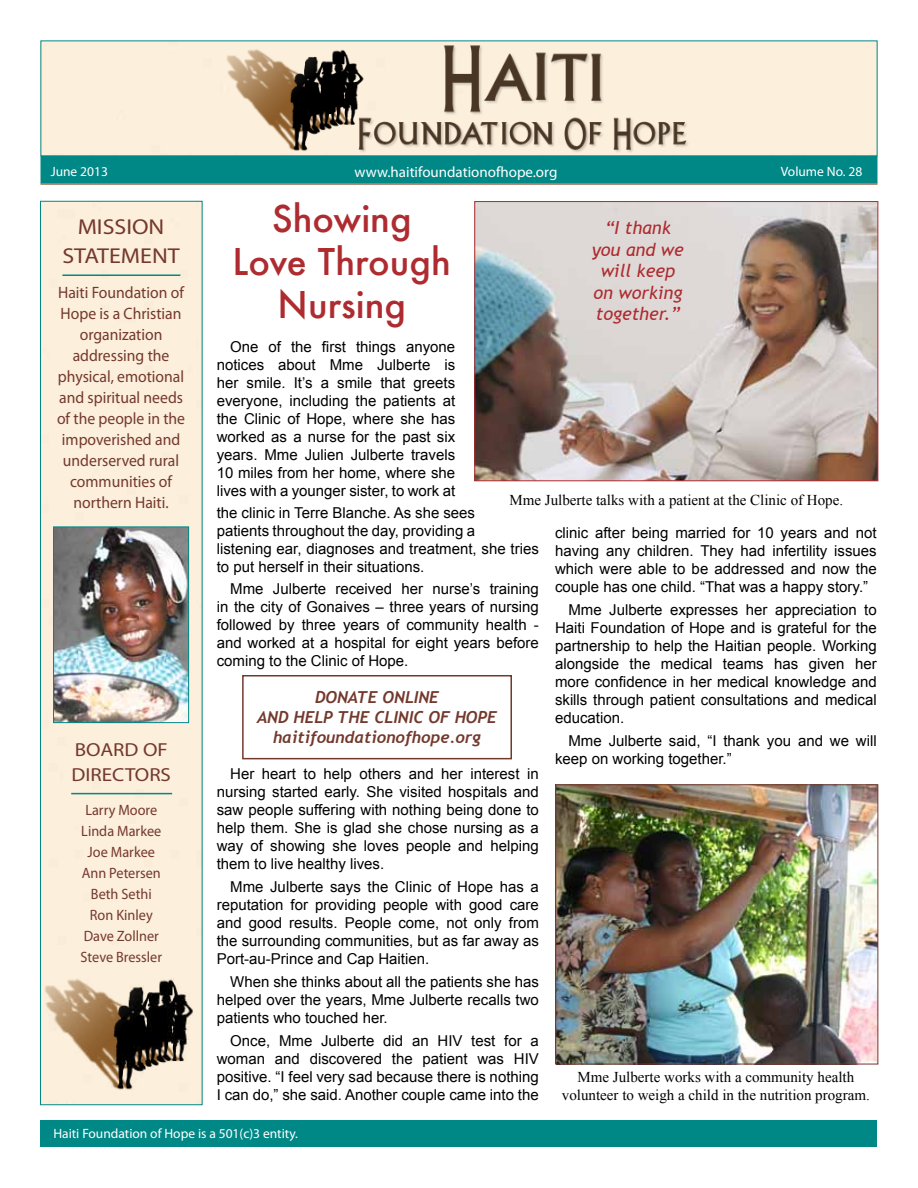
<style>
.page{position:relative;width:918px;height:1188px;background:#fff}
.page>*{position:absolute;margin:0;border:0;box-sizing:border-box;transform-origin:0 0}
.t1{font:500 36px/43.2px "Futura";color:#ae2b30;text-align:center}
.t2{font:21.6px/28.8px "Myriad Pro";color:#74392d;text-align:center;scale:1.11 1}
.t3{font:18.9px/25.2px "Myriad Pro";color:#74392d;scale:1.11 1}
.t4{font:italic 18px/21.6px "Trebuchet MS";color:#ae2b30;text-align:center}
.t5{font:16.5px/21px "Myriad Pro";color:#74392d;text-align:center;scale:.95 1}
.t6{font:italic 700 16.5px/19.8px "Trebuchet";color:#74392d;text-align:center}
.t7{font:15px/18px "Arial";color:#000;text-align:justify}
.t8{font:15px/18px "Times New Roman";color:#000;text-align:center}
.t9{font:15px/21px "Myriad Pro";color:#74392d;text-align:center;scale:.95 1}
.t10{font:15px "Myriad Pro";color:#fff}
.t11{font:13.5px "Myriad Pro";color:#fff}
</style>
<div class="page">
<div style="left:40px;top:1120px;width:838px;height:28px;background:#008887"></div>
<div style="left:40px;top:156px;width:838px;height:28px;background:#008887"></div>
<div style="left:40px;top:201px;width:162px;height:904px;border:1px solid #008887"></div>
<hr style="left:40px;top:183px;width:838px;height:2px;background:#ab8776">
<img style="left:44px;top:970px;width:155px;height:124px">
<img style="left:55px;top:528px;width:132px;height:193px">
<div style="left:53px;top:526px;width:136px;height:197px;border:1px solid #008887"></div>
<hr style="left:62px;top:274px;width:118px;height:2px;background:#008887">
<hr style="left:71px;top:793px;width:101px;height:1px;background:#008887">
<img style="left:226px;top:40px;width:466px;height:116px">
<img style="left:476px;top:203px;width:400px;height:276px">
<div style="left:474px;top:201px;width:404px;height:280px;border:1px solid #ae2b30"></div>
<img style="left:557px;top:786px;width:319px;height:276px">
<div style="left:555px;top:784px;width:323px;height:280px;border:1px solid #74392d"></div>
<div style="left:242px;top:675px;width:270px;height:84px;border:2px solid #74392d"></div>
<p class="t10" style="left:355px;top:162px;width:204px">www.haitifoundationofhope.org</p>
<p class="t11" style="left:51px;top:163px;width:59px">June 2013</p>
<p class="t11" style="left:781px;top:163px;width:83px">Volume No. 28</p>
<h2 class="t2" style="left:62px;top:212px;width:107px">MISSION<br>STATEMENT</h2>
<p class="t5" style="left:57px;top:282px;width:136px">Haiti Foundation of<br>Hope is a Christian organization addressing the physical, emotional and spiritual needs of the people in the impoverished and underserved rural communities of northern Haiti.</p>
<p class="t3" style="left:72px;top:736px;width:91px">BOARD OF<br>DIRECTORS</p>
<p class="t9" style="left:81px;top:799px;width:87px">Larry Moore<br>Linda Markee<br>Joe Markee<br>Ann Petersen<br>Beth Sethi<br>Ron Kinley<br>Dave Zollner<br>Steve Bressler</p>
<h1 class="t1" style="left:233px;top:197px;width:220px">Showing<br>Love Through<br>Nursing</h1>
<p class="t4" style="left:592px;top:217px;width:93px">“I thank you and we will keep on working together.”</p>
<p class="t7" style="left:217px;top:338px;width:240px;text-indent:14px">One of the first things anyone notices about Mme Julberte is her smile. It’s a smile that greets everyone, including the patients at the Clinic of Hope, where she has worked as a nurse for the past six years. Mme Julien Julberte travels 10 miles from her home, where she lives with a younger sister, to work at</p>
<p class="t8" style="left:509px;top:491px;width:335px">Mme Julberte talks with a patient at the Clinic of Hope.</p>
<p class="t7" style="left:217px;top:503px;width:324px;text-align:left">the clinic in Terre Blanche. As she sees<br>patients throughout the day, providing a<br>listening ear, diagnoses and treatment, she tries to put herself in their situations.</p>
<p class="t7" style="left:217px;top:580px;width:324px;text-indent:14px">Mme Julberte received her nurse’s training in the city of Gonaives – three years of nursing followed by three years of community health - and worked at a hospital for eight years before coming to the Clinic of Hope.</p>
<p class="t7" style="left:555px;top:524px;width:323px">clinic after being married for 10 years and not having any children. They had infertility issues which were able to be addressed and now the couple has one child. “That was a happy story.”</p>
<p class="t7" style="left:555px;top:601px;width:323px;text-indent:14px">Mme Julberte expresses her appreciation to Haiti Foundation of Hope and is grateful for the partnership to help the Haitian people. Working alongside the medical teams has given her more confidence in her medical knowledge and skills through patient consultations and medical education.</p>
<p class="t7" style="left:555px;top:732px;width:323px;text-indent:14px">Mme Julberte said, “I thank you and we will keep on working together.”</p>
<p class="t6" style="left:257px;top:687px;width:241px">DONATE ONLINE<br>AND HELP THE CLINIC OF HOPE haitifoundationofhope.org</p>
<p class="t7" style="left:217px;top:765px;width:324px;text-indent:14px">Her heart to help others and her interest in nursing started early. She visited hospitals and saw people suffering with nothing being done to help them. She is glad she chose nursing as a way of showing she loves people and helping them to live healthy lives.</p>
<p class="t7" style="left:217px;top:878px;width:324px;text-indent:14px">Mme Julberte says the Clinic of Hope has a reputation for providing people with good care and good results. People come, not only from the surrounding communities, but as far away as Port-au-Prince and Cap Haitien.</p>
<p class="t7" style="left:217px;top:973px;width:324px;text-indent:14px">When she thinks about all the patients she has helped over the years, Mme Julberte recalls two patients who touched her.</p>
<p class="t7" style="left:217px;top:1032px;width:324px;text-indent:14px">Once, Mme Julberte did an HIV test for a woman and discovered the patient was HIV positive. “I feel very sad because there is nothing I can do,” she said. Another couple came into the</p>
<p class="t8" style="left:562px;top:1068px;width:309px">Mme Julberte works with a community health volunteer to weigh a child in the nutrition program.</p>
<p class="t11" style="left:53px;top:1125px;width:246px">Haiti Foundation of Hope is a 501(c)3 entity.</p>
</div>
